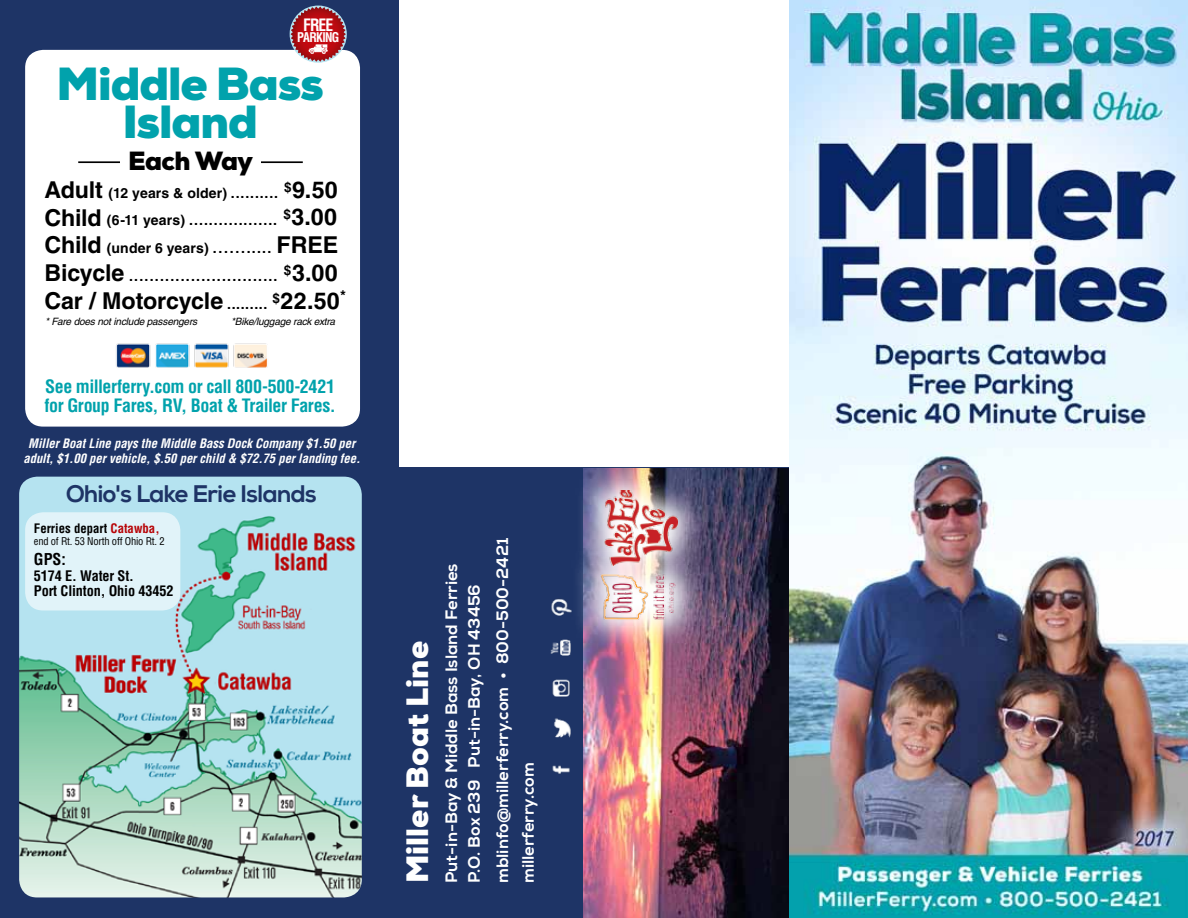
<style>
.page{position:relative;width:1188px;height:918px;background:#fff}
.page>*{position:absolute;margin:0;border:0;box-sizing:border-box;transform-origin:0 0}
.t1{font:900 45px/37.5px "Nexa";letter-spacing:-.025em;color:#01a2ac;text-align:center}
.t2{font:900 30px "Nexa";color:#fff}
.t3{font:900 25.5px "Nexa";letter-spacing:-.025em;color:#000}
.t4{font:24px "Nexa X Bold";letter-spacing:-.04em;color:#1e3466}
.t5{font:700 23.25px "Helvetica";letter-spacing:-.005em;color:#000}
.t6{font:700 condensed 18px/19.5px "Helvetica";letter-spacing:-.02em;color:#01a2ac}
.t7{font:700 condensed 16.65px "Helvetica";color:#fff;scale:.93 1}
.t8{font:16.5px/22.5px "Nexa X Bold";color:#fff}
.t9{font:700 condensed 15.9px "Helvetica";color:#000}
.t10{font:700 condensed 14.25px/15px "Helvetica";letter-spacing:-.01em;color:#000}
.t11{font:700 14.1px/27.8px "Helvetica";letter-spacing:.01em;color:#000;text-align:justify}
.t12{font:700 condensed 13.05px "Helvetica";letter-spacing:-.045em;color:#fff;scale:.93 1}
.t13{font:italic 700 condensed 12.75px/15px "Helvetica";letter-spacing:-.005em;color:#fff;text-align:center}
.t14{font:700 condensed 12.75px "Helvetica";color:#000}
.t15{font:condensed 10.5px "Helvetica";letter-spacing:-.02em;color:#000}
.t16{font:italic 10.2px "Helvetica";letter-spacing:-.02em;color:#000}
.s1{font-size:23.25px}
.s2{font-size:14.1px}
.s3{color:#b70306}
</style>
<div class="page">
<div style="left:392px;top:468px;width:397px;height:450px;background:#1e3466"></div>
<img style="left:550px;top:599px;width:21px;height:175px">
<img style="left:584px;top:469px;width:205px;height:449px">
<div style="left:0;top:0;width:398px;height:918px;background:#1e3466"></div>
<div style="left:25px;top:50px;width:335px;height:377px;background:#fff;border-radius:18px"></div>
<hr style="left:78px;top:161px;width:225px;height:2px;background:#000">
<div style="left:120px;top:143px;width:141px;height:34px;background:#fff"></div>
<img style="left:116px;top:343px;width:152px;height:25px">
<svg style="left:289px;top:5px;width:58px;height:58px"></svg>
<svg style="left:291px;top:7px;width:55px;height:55px"></svg>
<svg style="left:298px;top:18px;width:41px;height:24px"></svg>
<img style="left:19px;top:477px;width:343px;height:420px">
<img style="left:571px;top:596px;width:135px;height:55px">
<img style="left:599px;top:596px;width:78px;height:31px">
<div style="left:25px;top:512px;width:155px;height:98px;background:#e1f3f9;border-radius:18px"></div>
<img style="left:789px;top:0;width:399px;height:918px">
<img style="left:574px;top:467px;width:135px;height:129px">
<img style="left:591px;top:491px;width:87px;height:74px">
<p class="t7" style="left:303px;top:14px;width:34px">Free</p>
<p class="t12" style="left:297px;top:29px;width:45px">Parking</p>
<h1 class="t1" style="left:57px;top:66px;width:269px">Middle Bass<br>Island</h1>
<h3 class="t3" style="left:128px;top:144px;width:126px">Each Way</h3>
<p class="t11" style="left:44px;top:179px;width:295px"><span class="s1">Adult</span> (12 years &amp; older) .......... <sup>$</sup><span class="s1">9.50<br>Child</span> (6-11 years) .................. <sup>$</sup><span class="s1">3.00<br>Child</span> (under 6 years) ........... <span class="s1">FREE Bicycle</span> ............................. <sup>$</sup><span class="s1">3.00</span></p>
<h3 class="t5" style="left:44px;top:286px;width:303px">Car / Motorcycle <span class="s2">.........</span> <sup>$</sup>22.50<sup>*</sup></h3>
<p class="t16" style="left:45px;top:315px;width:154px">* Fare does not include passengers</p>
<p class="t16" style="left:231px;top:315px;width:106px">*Bike/luggage rack extra</p>
<p class="t6" style="left:45px;top:376px;width:293px">See millerferry.com or call 800-500-2421 for Group Fares, RV, Boat &amp; Trailer Fares.</p>
<p class="t13" style="left:23px;top:435px;width:338px">Miller Boat Line pays the Middle Bass Dock Company $1.50 per adult, $1.00 per vehicle, $.50 per child &amp; $72.75 per landing fee.</p>
<h3 class="t4" style="left:66px;top:479px;width:253px">Ohio's Lake Erie Islands</h3>
<p class="t14" style="left:34px;top:521px;width:127px">Ferries depart <span class="s3">Catawba,</span></p>
<p class="t15" style="left:34px;top:535px;width:132px">end of Rt. 53 North off Ohio Rt. 2</p>
<p class="t9" style="left:34px;top:550px;width:33px">GPS:</p>
<p class="t10" style="left:34px;top:568px;width:141px">5174 E. Water St.<br>Port Clinton, Ohio 43452</p>
<h2 class="t2" style="left:397px;top:883px;width:244px;rotate:-90deg">Miller Boat Line</h2>
<p class="t8" style="left:441px;top:883px;width:321px;rotate:-90deg">Put-in-Bay &amp; Middle Bass Island Ferries<br>P.O. Box 239 Put-in-Bay, OH 43456</p>
<p class="t8" style="left:490px;top:883px;width:347px;line-height:25.5px;rotate:-90deg">mblinfo@millerferry.com • 800-500-2421 millerferry.com</p>
</div>
